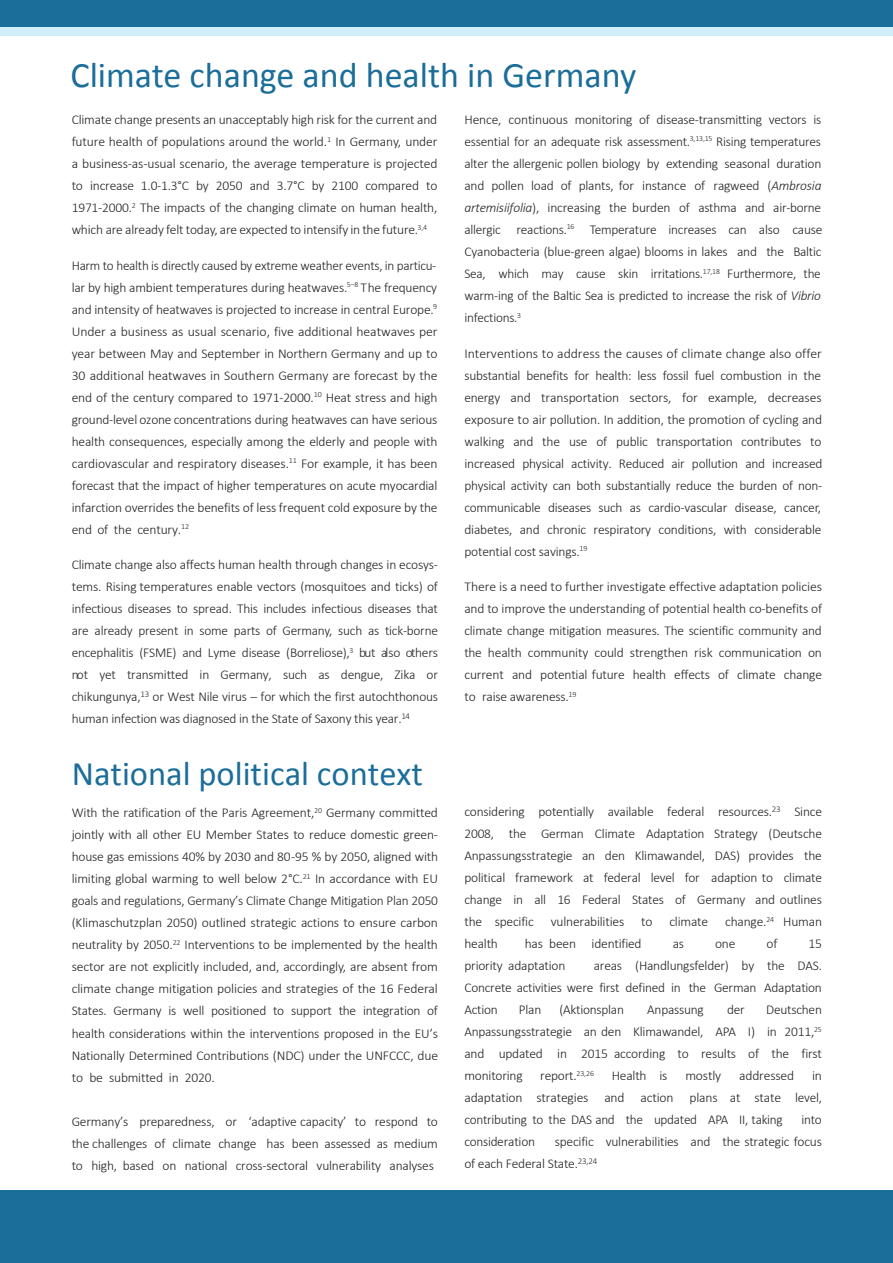
<style>
.page{position:relative;width:893px;height:1263px;background:#fff}
.page>*{position:absolute;margin:0;border:0;box-sizing:border-box;transform-origin:0 0}
.t1{font:36px "Calibri";color:#1b6d9a}
.t2{font:34.5px "Calibri";color:#1b6d9a}
.t3{font:300 13.5px/22px "Calibri";letter-spacing:-.015em;color:#231f20;text-align:justify}
.s1{font-style:italic}
</style>
<div class="page">
<div style="left:0;top:0;width:893px;height:27px;background:#1b6d9a"></div>
<div style="left:0;top:27px;width:893px;height:9px;background:#d0edfa"></div>
<div style="left:0;top:1191px;width:893px;height:72px;background:#1b6d9a"></div>
<h1 class="t1" style="left:70px;top:50px;width:567px">Climate change and health in Germany</h1>
<p class="t3" style="left:72px;top:108px;width:367px">Climate change presents an unacceptably high risk for the current and future health of populations around the world.<sup>1</sup> In Germany, under a business-as-usual scenario, the average temperature is projected to increase 1.0-1.3°C by 2050 and 3.7°C by 2100 compared to 1971-2000.<sup>2</sup> The impacts of the changing climate on human health, which are already felt today, are expected to intensify in the future.<sup>3,4</sup></p>
<p class="t3" style="left:72px;top:254px;width:367px">Harm to health is directly caused by extreme weather events, in particu&shy;lar by high ambient temperatures during heatwaves.<sup>5–8</sup> The frequency and intensity of heatwaves is projected to increase in central Europe.<sup>9<br></sup>Under a business as usual scenario, five additional heatwaves per year between May and September in Northern Germany and up to 30 additional heatwaves in Southern Germany are forecast by the end of the century compared to 1971-2000.<sup>10</sup> Heat stress and high ground-level ozone concentrations during heatwaves can have serious health consequences, especially among the elderly and people with cardiovascular and respiratory diseases.<sup>11</sup> For example, it has been forecast that the impact of higher temperatures on acute myocardial infarction overrides the benefits of less frequent cold exposure by the end of the century.<sup>12</sup></p>
<p class="t3" style="left:72px;top:554px;width:368px">Climate change also affects human health through changes in ecosys&shy;tems. Rising temperatures enable vectors (mosquitoes and ticks) of infectious diseases to spread. This includes infectious diseases that are already present in some parts of Germany, such as tick-borne encephalitis (FSME) and Lyme disease (Borreliose),<sup>3</sup> but also others not yet transmitted in Germany, such as dengue, Zika or chikungunya,<sup>13</sup> or West Nile virus – for which the first autochthonous human infection was diagnosed in the State of Saxony this year.<sup>14</sup></p>
<h2 class="t2" style="left:72px;top:750px;width:353px">National political context</h2>
<p class="t3" style="left:72px;top:802px;width:368px">With the ratification of the Paris Agreement,<sup>20</sup> Germany committed jointly with all other EU Member States to reduce domestic green&shy;house gas emissions 40% by 2030 and 80-95 % by 2050, aligned with limiting global warming to well below 2°C.<sup>21</sup> In accordance with EU goals and regulations, Germany’s Climate Change Mitigation Plan 2050 (Klimaschutzplan 2050) outlined strategic actions to ensure carbon neutrality by 2050.<sup>22</sup> Interventions to be implemented by the health sector are not explicitly included, and, accordingly, are absent from climate change mitigation policies and strategies of the 16 Federal States. Germany is well positioned to support the integration of health considerations within the interventions proposed in the EU’s Nationally Determined Contributions (NDC) under the UNFCCC, due to be submitted in 2020.</p>
<p class="t3" style="left:72px;top:1110px;width:368px">Germany’s preparedness, or ‘adaptive capacity’ to respond to the challenges of climate change has been assessed as medium to high, based on national cross-sectoral vulnerability analyses</p>
<p class="t3" style="left:464px;top:108px;width:360px;text-align:left">Hence, continuous monitoring of disease-transmitting vectors is essential for an adequate risk assessment.<sup>3,13,15</sup> Rising temperatures alter the allergenic pollen biology by extending seasonal duration and pollen load of plants, for instance of ragweed (<span class="s1">Ambrosia artemisiifolia</span>), increasing the burden of asthma and air-borne allergic reactions.<sup>16</sup> Temperature increases can also cause Cyanobacteria (blue-green algae) blooms in lakes and the Baltic Sea, which may cause skin irritations.<sup>17,18</sup> Furthermore, the warm-ing of the Baltic Sea is predicted to increase the risk of <span class="s1">Vibrio </span>infections.<sup>3</sup></p>
<p class="t3" style="left:464px;top:342px;width:359px">Interventions to address the causes of climate change also offer substantial benefits for health: less fossil fuel combustion in the energy and transportation sectors, for example, decreases exposure to air pollution. In addition, the promotion of cycling and walking and the use of public transportation contributes to increased physical activity. Reduced air pollution and increased physical activity can both substantially reduce the burden of non&shy;communicable diseases such as cardio-vascular disease, cancer, diabetes, and chronic respiratory conditions, with considerable potential cost savings.<sup>19</sup></p>
<p class="t3" style="left:464px;top:575px;width:359px">There is a need to further investigate effective adaptation policies and to improve the understanding of potential health co-benefits of climate change mitigation measures. The scientific community and the health community could strengthen risk communication on current and potential future health effects of climate change to raise awareness.<sup>19</sup></p>
<p class="t3" style="left:464px;top:800px;width:359px">considering potentially available federal resources.<sup>23</sup> Since 2008, the German Climate Adaptation Strategy (Deutsche Anpassungsstrategie an den Klimawandel, DAS) provides the political framework at federal level for adaption to climate change in all 16 Federal States of Germany and outlines the specific</p>
<p class="t3" style="left:551px;top:910px;width:103px">vulnerabilities to</p>
<p class="t3" style="left:669px;top:910px;width:40px">climate</p>
<p class="t3" style="left:725px;top:910px;width:98px">change.<sup>24</sup> Human</p>
<p class="t3" style="left:464px;top:932px;width:35px">health</p>
<p class="t3" style="left:525px;top:932px;width:118px">has been identified</p>
<p class="t3" style="left:673px;top:932px;width:13px">as</p>
<p class="t3" style="left:715px;top:932px;width:22px">one</p>
<p class="t3" style="left:767px;top:932px;width:12px">of</p>
<p class="t3" style="left:808px;top:932px;width:15px">15</p>
<p class="t3" style="left:464px;top:954px;width:103px">priority adaptation</p>
<p class="t3" style="left:464px;top:954px;width:359px;text-indent:129px">areas (Handlungsfelder) by the DAS.<br>Concrete activities were first defined in the German Adaptation Action</p>
<p class="t3" style="left:519px;top:998px;width:24px">Plan</p>
<p class="t3" style="left:559px;top:998px;width:66px">(Aktionsplan</p>
<p class="t3" style="left:647px;top:998px;width:58px">Anpassung</p>
<p class="t3" style="left:727px;top:998px;width:19px">der</p>
<p class="t3" style="left:464px;top:998px;width:359px;text-indent:302px">Deutschen Anpassungsstrategie an den Klimawandel, APA I) in 2011,<sup>25 </sup>and updated in 2015 according to results of the first monitoring</p>
<p class="t3" style="left:540px;top:1064px;width:55px">report.<sup>23,26</sup></p>
<p class="t3" style="left:612px;top:1064px;width:57px">Health is</p>
<p class="t3" style="left:685px;top:1064px;width:37px">mostly</p>
<p class="t3" style="left:739px;top:1064px;width:57px">addressed</p>
<p class="t3" style="left:464px;top:1064px;width:359px;text-indent:348px">in adaptation strategies and action plans at state level, contributing to the DAS and the updated APA II, taking</p>
<p class="t3" style="left:801px;top:1108px;width:22px">into</p>
<p class="t3" style="left:464px;top:1130px;width:359px;text-indent:90px">specific vulnerabilities and the strategic focus of each Federal State.<sup>23,24</sup></p>
<p class="t3" style="left:464px;top:1130px;width:72px">consideration</p>
</div>
